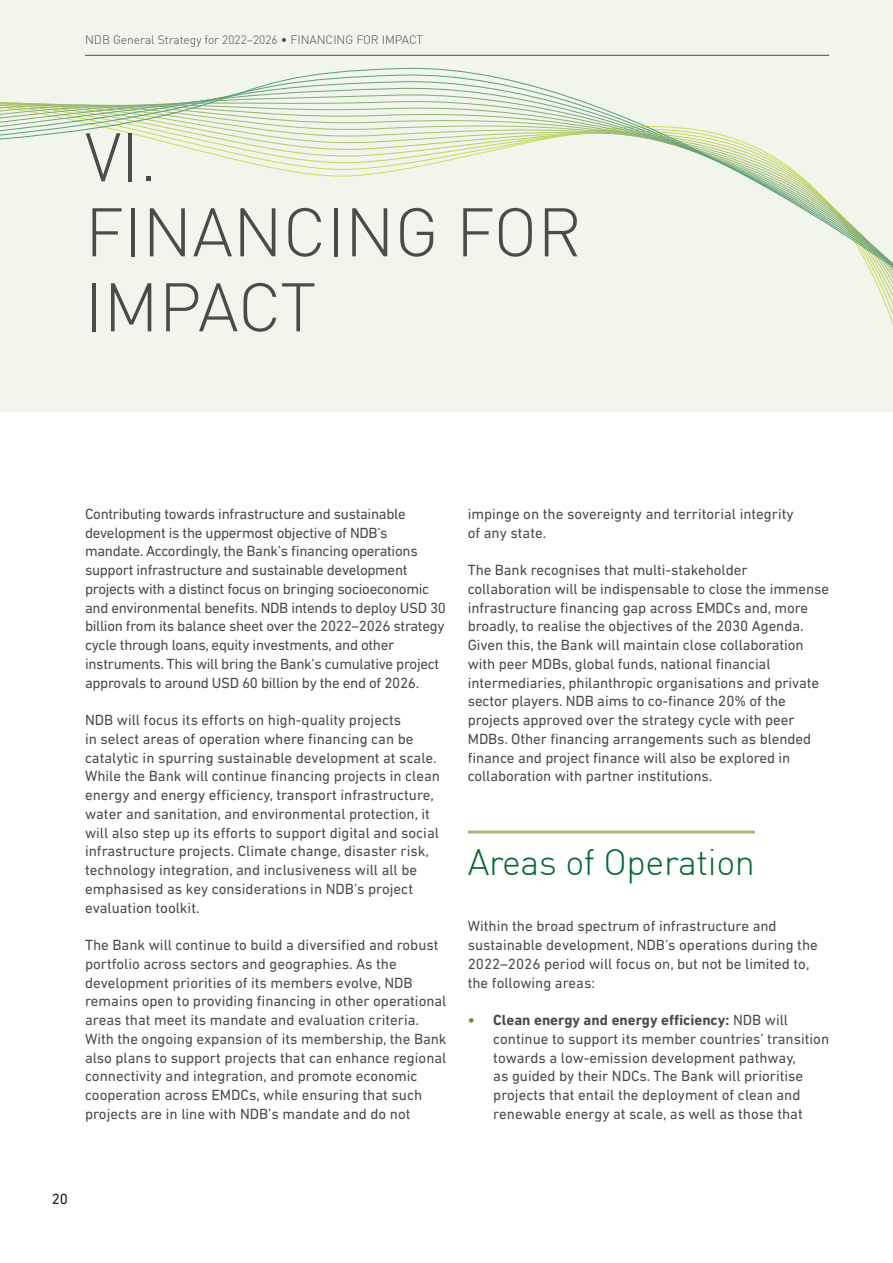
<style>
.page{position:relative;width:893px;height:1263px;background:#fff}
.page>*{position:absolute;margin:0;border:0;box-sizing:border-box;transform-origin:0 0}
.t1{font:300 67.5px/75px "DIN";color:#4d4a4a}
.t2{font:300 36px "DIN";letter-spacing:-.01em;color:#00692f}
.t3{font:15px/18.8px "DIN Next LT Pro";color:#4d4a4a}
.t4{font:15px/18.8px "DIN Next LT Pro";letter-spacing:-.02em;color:#4d4a4a}
.t5{font:15px "DIN Next LT Pro";color:#231916}
.t6{font:300 12px "DIN";color:#4d4a4a}
.s1{font-weight:700;color:#60932f}
.s2{font-weight:700}
</style>
<div class="page">
<div style="left:0;top:0;width:893px;height:411px;background:#f1f5ec"></div>
<svg style="left:0;top:54px;width:893px;height:258px"></svg>
<hr style="left:85px;top:55px;width:744px;height:1px;background:#4d4a4a">
<hr style="left:468px;top:830px;width:287px;height:3px;background:#a3bb7a">
<p class="t6" style="left:85px;top:33px;width:339px">NDB General Strategy for 2022–2026 • FINANCING FOR IMPACT</p>
<h1 class="t1" style="left:85px;top:119px;width:498px">VI.<br>FINANCING FOR<br>IMPACT</h1>
<p class="t4" style="left:85px;top:504px;width:363px">Contributing towards infrastructure and sustainable development is the uppermost objective of NDB’s mandate. Accordingly, the Bank’s financing operations support infrastructure and sustainable development projects with a distinct focus on bringing socioeconomic and environmental benefits. NDB intends to deploy USD 30 billion from its balance sheet over the 2022–2026 strategy cycle through loans, equity investments, and other instruments. This will bring the Bank’s cumulative project approvals to around USD 60 billion by the end of 2026.</p>
<p class="t3" style="left:85px;top:710px;width:356px">NDB will focus its efforts on high-quality projects<br>in select areas of operation where financing can be catalytic in spurring sustainable development at scale.<br>While the Bank will continue financing projects in clean energy and energy efficiency, transport infrastructure, water and sanitation, and environmental protection, it will also step up its efforts to support digital and social infrastructure projects. Climate change, disaster risk, technology integration, and inclusiveness will all be emphasised as key considerations in NDB’s project evaluation toolkit.</p>
<p class="t3" style="left:85px;top:935px;width:363px">The Bank will continue to build a diversified and robust portfolio across sectors and geographies. As the development priorities of its members evolve, NDB remains open to providing financing in other operational areas that meet its mandate and evaluation criteria.<br>With the ongoing expansion of its membership, the Bank also plans to support projects that can enhance regional connectivity and integration, and promote economic cooperation across EMDCs, while ensuring that such projects are in line with NDB’s mandate and do not</p>
<p class="t3" style="left:468px;top:504px;width:327px">impinge on the sovereignty and territorial integrity of any state.</p>
<p class="t3" style="left:468px;top:560px;width:363px">The Bank recognises that multi-stakeholder collaboration will be indispensable to close the immense infrastructure financing gap across EMDCs and, more broadly, to realise the objectives of the 2030 Agenda.<br>Given this, the Bank will maintain close collaboration with peer MDBs, global funds, national financial intermediaries, philanthropic organisations and private sector players. NDB aims to co-finance 20% of the projects approved over the strategy cycle with peer MDBs. Other financing arrangements such as blended finance and project finance will also be explored in collaboration with partner institutions.</p>
<h2 class="t2" style="left:468px;top:840px;width:289px">Areas of Operation</h2>
<p class="t3" style="left:468px;top:917px;width:352px">Within the broad spectrum of infrastructure and sustainable development, NDB’s operations during the 2022–2026 period will focus on, but not be limited to, the following areas:</p>
<p class="t3" style="left:493px;top:1010px;width:337px;text-indent:-26px"><span class="s1">•</span> <span class="s2">Clean energy and energy efficiency:</span> NDB will continue to support its member countries’ transition towards a low-emission development pathway,<br>as guided by their NDCs. The Bank will prioritise projects that entail the deployment of clean and renewable energy at scale, as well as those that</p>
<p class="t5" style="left:52px;top:1190px;width:18px">20</p>
</div>
